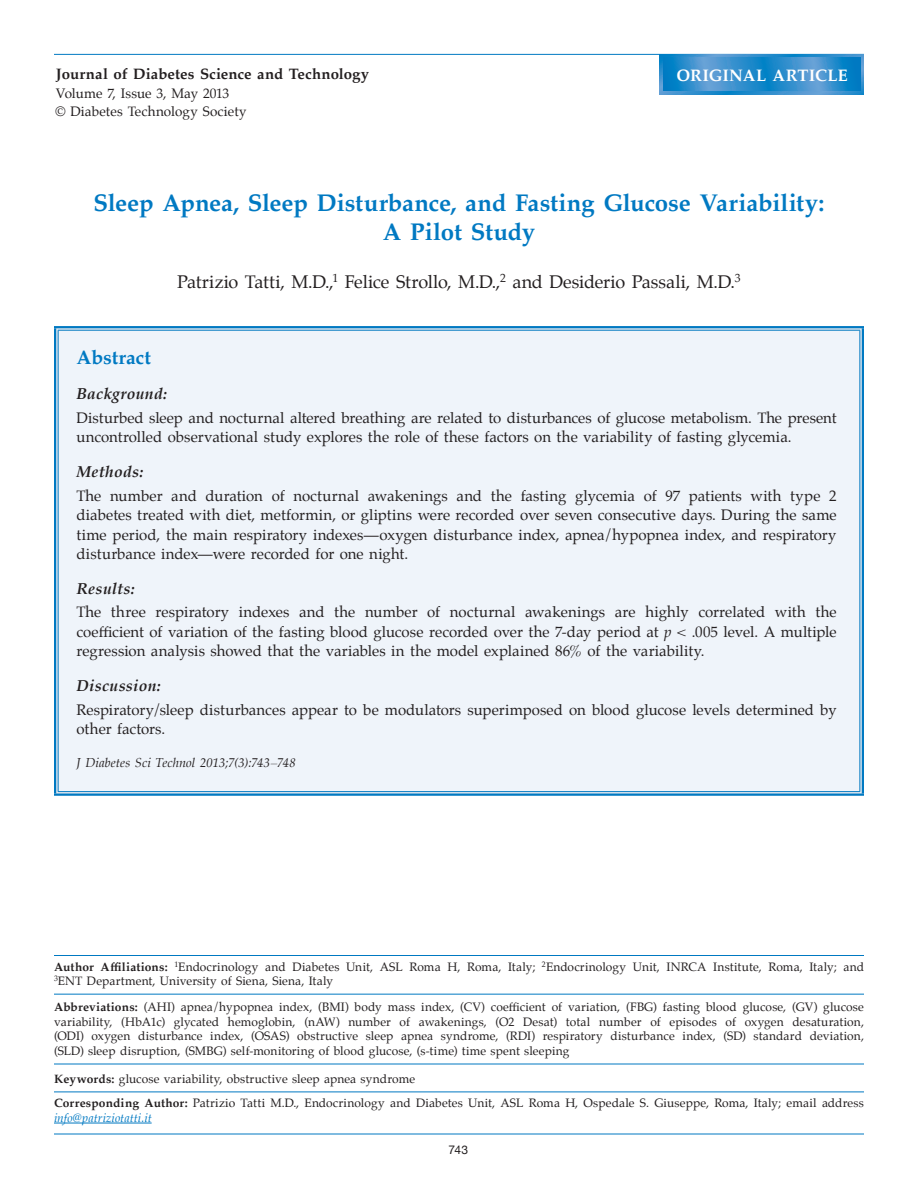
<style>
.page{position:relative;width:918px;height:1188px;background:#fff}
.page>*{position:absolute;margin:0;border:0;box-sizing:border-box;transform-origin:0 0}
.t1{font:700 24px/28.8px "Palatino";letter-spacing:-.005em;color:#0079c2;text-align:center}
.Subheads{font:700 19.5px "Palatino";letter-spacing:-.005em;color:#0079c2}
.Authors-Names{font:18px "Palatino";letter-spacing:-.01em;color:#231f20}
.t2{font:700 16.5px "Palatino";letter-spacing:.005em;color:#fff}
.Subhead2{font:italic 700 15.75px "Palatino";letter-spacing:.015em;color:#231f20}
.Abstract_Text{font:15px/19.5px "Palatino";color:#231f20}
.t3{font:700 15px "Palatino";letter-spacing:.005em;color:#231f20}
.t4{font:13.5px/18px "Palatino";letter-spacing:.005em;color:#231f20}
.Subhead2-2{font:italic 12.75px "Palatino";letter-spacing:.005em;color:#231f20}
.t5{font:12px/14.4px "Palatino";letter-spacing:.01em;color:#231f20}
.t6{font:12px "Helvetica Neue";color:#231f20}
.s1{font-style:italic}
.s2{font-weight:700}
.s3{font-style:italic;color:#0079c2}
</style>
<div class="page">
<hr style="left:54px;top:1134px;width:810px;height:1px;background:#0079c2">
<hr style="left:54px;top:1123px;width:98px;height:1px;background:#0079c2">
<hr style="left:54px;top:955px;width:810px;height:1px;background:#0079c2">
<hr style="left:54px;top:994px;width:810px;height:1px;background:#0079c2">
<hr style="left:54px;top:1064px;width:810px;height:1px;background:#0079c2">
<hr style="left:54px;top:1092px;width:810px;height:1px;background:#0079c2">
<div style="left:56px;top:328px;width:806px;height:465px;background:#eff4fa"></div>
<svg style="left:56px;top:331px;width:2px;height:460px"></svg>
<svg style="left:860px;top:331px;width:2px;height:460px"></svg>
<div style="left:54px;top:326px;width:810px;height:5px;background:#a2c8e1"></div>
<div style="left:54px;top:791px;width:810px;height:5px;background:#d0deeb"></div>
<hr style="left:54px;top:328px;width:2px;height:465px;background:#0079c2">
<hr style="left:58px;top:331px;width:1px;height:460px;background:#0079c2">
<hr style="left:859px;top:331px;width:1px;height:460px;background:#0079c2">
<hr style="left:862px;top:328px;width:2px;height:465px;background:#0079c2">
<hr style="left:54px;top:326px;width:810px;height:2px;background:#0079c2">
<hr style="left:58px;top:330px;width:802px;height:1px;background:#0079c2">
<hr style="left:58px;top:791px;width:802px;height:1px;background:#0079c2">
<hr style="left:54px;top:793px;width:810px;height:3px;background:#0079c2">
<hr style="left:54px;top:54px;width:810px;height:1px;background:#0079c2">
<svg style="left:660px;top:54px;width:204px;height:40px"></svg>
<svg style="left:663px;top:57px;width:198px;height:34px"></svg>
<p class="t3" style="left:56px;top:61px;width:315px">Journal of Diabetes Science and Technology</p>
<p class="t4" style="left:55px;top:85px;width:193px">Volume 7, Issue 3, May 2013<br>© Diabetes Technology Society</p>
<p class="t2" style="left:676px;top:62px;width:173px">ORIGINAL ARTICLE</p>
<p class="t1" style="left:93px;top:188px;width:733px">Sleep Apnea, Sleep Disturbance, and Fasting Glucose Variability:<br>A Pilot Study</p>
<p class="Authors-Names" style="left:177px;top:267px;width:565px">Patrizio Tatti, M.D.,<sup>1</sup> Felice Strollo, M.D.,<sup>2</sup> and Desiderio Passali, M.D.<sup>3</sup></p>
<p class="Subheads" style="left:76px;top:341px;width:76px">Abstract</p>
<p class="Subhead2" style="left:76px;top:381px;width:92px">Background:</p>
<p class="Abstract_Text" style="left:76px;top:408px;width:762px">Disturbed sleep and nocturnal altered breathing are related to disturbances of glucose metabolism. The present uncontrolled observational study explores the role of these factors on the variability of fasting glycemia.</p>
<p class="Subhead2" style="left:76px;top:458px;width:68px">Methods:</p>
<p class="Abstract_Text" style="left:76px;top:486px;width:762px;text-align:justify">The number and duration of nocturnal awakenings and the fasting glycemia of 97 patients with type 2 diabetes treated with diet, metformin, or gliptins were recorded over seven consecutive days. During the same time period, the main respiratory indexes—oxygen disturbance index, apnea/hypopnea index, and respiratory disturbance index—were recorded for one night.</p>
<p class="Subhead2" style="left:76px;top:575px;width:60px">Results:</p>
<p class="Abstract_Text" style="left:76px;top:602px;width:762px;text-align:justify">The three respiratory indexes and the number of nocturnal awakenings are highly correlated with the coefficient of variation of the fasting blood glucose recorded over the 7-day period at <span class="s1">p</span> &lt; .005 level. A multiple regression analysis showed that the variables in the model explained 86% of the variability.</p>
<p class="Subhead2" style="left:76px;top:673px;width:86px">Discussion:</p>
<p class="Abstract_Text" style="left:76px;top:700px;width:762px">Respiratory/sleep disturbances appear to be modulators superimposed on blood glucose levels determined by other factors.</p>
<p class="Subhead2-2" style="left:76px;top:752px;width:221px">J Diabetes Sci Technol 2013;7(3):743–748</p>
<p class="t5" style="left:54px;top:959px;width:812px"><span class="s2">Author Affiliations:</span> <sup>1</sup>Endocrinology and Diabetes Unit, ASL Roma H, Roma, Italy; <sup>2</sup>Endocrinology Unit, INRCA Institute, Roma, Italy; and<br><sup>3</sup>ENT Department, University of Siena, Siena, Italy</p>
<p class="t5" style="left:54px;top:1000px;width:812px;text-align:justify"><span class="s2">Abbreviations:</span> (AHI) apnea/hypopnea index, (BMI) body mass index, (CV) coefficient of variation, (FBG) fasting blood glucose, (GV) glucose variability, (HbA1c) glycated hemoglobin, (nAW) number of awakenings, (O2 Desat) total number of episodes of oxygen desaturation, (ODI) oxygen disturbance index, (OSAS) obstructive sleep apnea syndrome, (RDI) respiratory disturbance index, (SD) standard deviation, (SLD) sleep disruption, (SMBG) self-monitoring of blood glucose, (s-time) time spent sleeping</p>
<p class="t5" style="left:54px;top:1071px;width:363px"><span class="s2">Keywords:</span> glucose variability, obstructive sleep apnea syndrome</p>
<p class="t5" style="left:54px;top:1096px;width:811px"><span class="s2">Corresponding Author:</span> Patrizio Tatti M.D., Endocrinology and Diabetes Unit, ASL Roma H, Ospedale S. Giuseppe, Roma, Italy; email address <span class="s3">info@patriziotatti.it</span></p>
<p class="t6" style="left:448px;top:1141px;width:21px">743</p>
</div>
